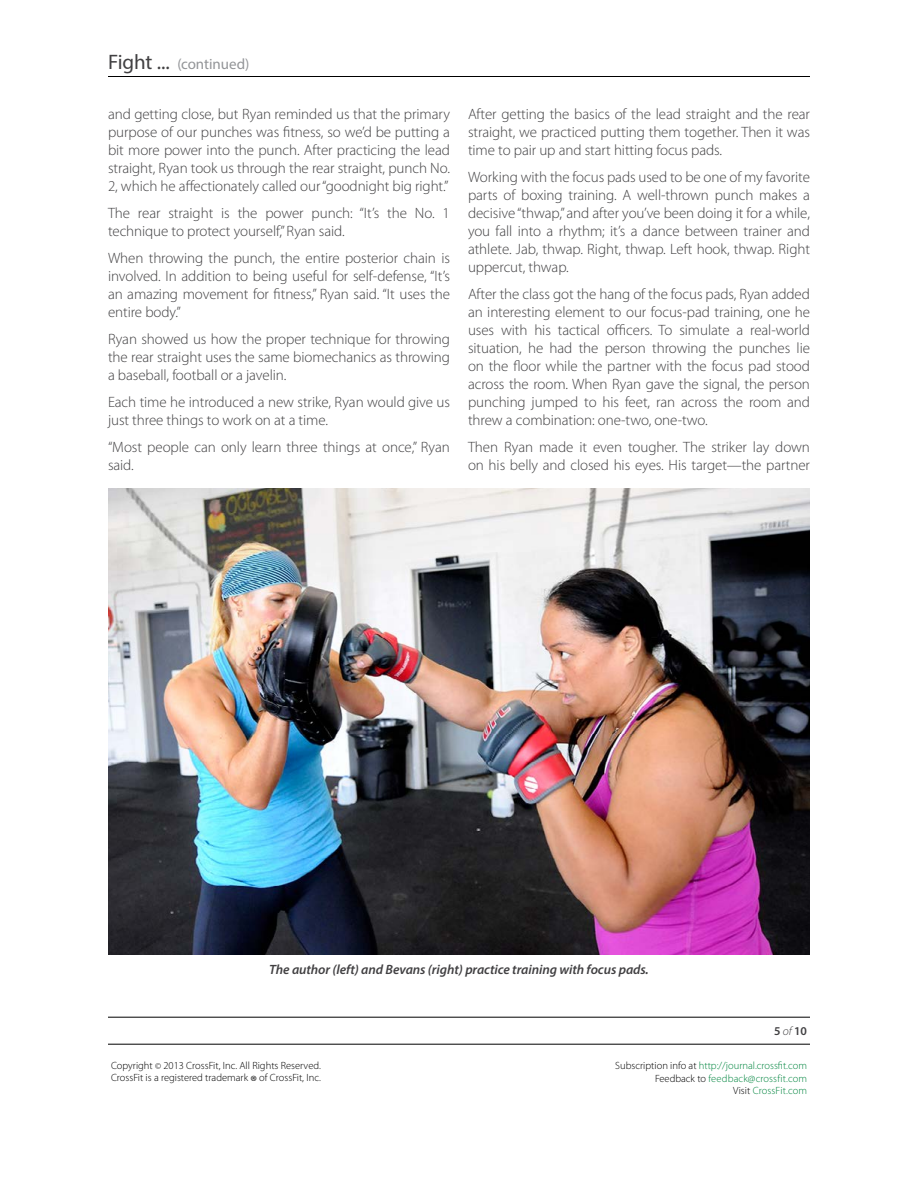
<style>
.page{position:relative;width:918px;height:1188px;background:#fff}
.page>*{position:absolute;margin:0;border:0;box-sizing:border-box;transform-origin:0 0}
.t1{font:300 15px/18px "Myriad Pro";letter-spacing:-.005em;color:#414042;text-align:justify}
.t2{font:15px "Myriad Pro";letter-spacing:-.005em;color:#939598}
.t3{font:italic 600 13.5px "Myriad Pro";letter-spacing:-.005em;color:#414042}
.t4{font:600 12px "Myriad Pro";color:#414042}
.t5{font:300 10.5px/12.6px "Myriad Pro";color:#00853f;text-align:right}
.t6{font:300 10.5px/12px "Myriad Pro";color:#000}
.s1{font-size:21px;color:#414042}
.s2{font-weight:300;font-style:italic}
.s3{font-size:9px}
.s4{font-size:16.5px}
.s5{color:#000}
</style>
<div class="page">
<hr style="left:108px;top:76px;width:702px;height:1px;background:#000">
<hr style="left:108px;top:1017px;width:702px;height:1px;background:#000">
<hr style="left:108px;top:1044px;width:702px;height:1px;background:#000">
<img style="left:108px;top:488px;width:702px;height:467px">
<p class="t2" style="left:108px;top:55px;width:143px"><span class="s1">Fight ...</span> (continued)</p>
<p class="t1" style="left:108px;top:106px;width:344px">and getting close, but Ryan reminded us that the primary purpose of our punches was fitness, so we’d be putting a bit more power into the punch. After practicing the lead straight, Ryan took us through the rear straight, punch No.<br>2, which he affectionately called our “goodnight big right.”</p>
<p class="t1" style="left:108px;top:205px;width:343px">The rear straight is the power punch: “It’s the No. 1 technique to protect yourself,” Ryan said.</p>
<p class="t1" style="left:108px;top:250px;width:344px">When throwing the punch, the entire posterior chain is involved. In addition to being useful for self-defense, “It’s an amazing movement for fitness,” Ryan said. “It uses the entire body.”</p>
<p class="t1" style="left:108px;top:331px;width:344px">Ryan showed us how the proper technique for throwing the rear straight uses the same biomechanics as throwing a baseball, football or a javelin.</p>
<p class="t1" style="left:108px;top:394px;width:344px">Each time he introduced a new strike, Ryan would give us just three things to work on at a time.</p>
<p class="t1" style="left:108px;top:439px;width:343px">“Most people can only learn three things at once,” Ryan said.</p>
<p class="t1" style="left:468px;top:106px;width:344px">After getting the basics of the lead straight and the rear straight, we practiced putting them together. Then it was time to pair up and start hitting focus pads.</p>
<p class="t1" style="left:468px;top:169px;width:344px">Working with the focus pads used to be one of my favorite parts of boxing training. A well-thrown punch makes a decisive “thwap,” and after you’ve been doing it for a while, you fall into a rhythm; it’s a dance between trainer and athlete. Jab, thwap. Right, thwap. Left hook, thwap. Right uppercut, thwap.</p>
<p class="t1" style="left:468px;top:286px;width:344px">After the class got the hang of the focus pads, Ryan added an interesting element to our focus-pad training, one he uses with his tactical officers. To simulate a real-world situation, he had the person throwing the punches lie on the floor while the partner with the focus pad stood across the room. When Ryan gave the signal, the person punching jumped to his feet, ran across the room and threw a combination: one-two, one-two.</p>
<p class="t1" style="left:468px;top:439px;width:344px">Then Ryan made it even tougher. The striker lay down on his belly and closed his eyes. His target—the partner</p>
<p class="t3" style="left:269px;top:961px;width:381px">The author (left) and Bevans (right) practice training with focus pads.</p>
<p class="t4" style="left:774px;top:1023px;width:34px">5 <span class="s2">of</span> 10</p>
<p class="t6" style="left:111px;top:1060px;width:211px">Copyright <span class="s3">©</span> 2013 CrossFit, Inc. All Rights Reserved.<br>CrossFit is a registered trademark <span class="s4">®</span> of CrossFit, Inc.</p>
<p class="t5" style="left:615px;top:1060px;width:193px"><span class="s5">Subscription info at</span> http://journal.crossfit.com<br><span class="s5">Feedback to</span> feedback@crossfit.com<br><span class="s5">Visit</span> CrossFit.com</p>
</div>
